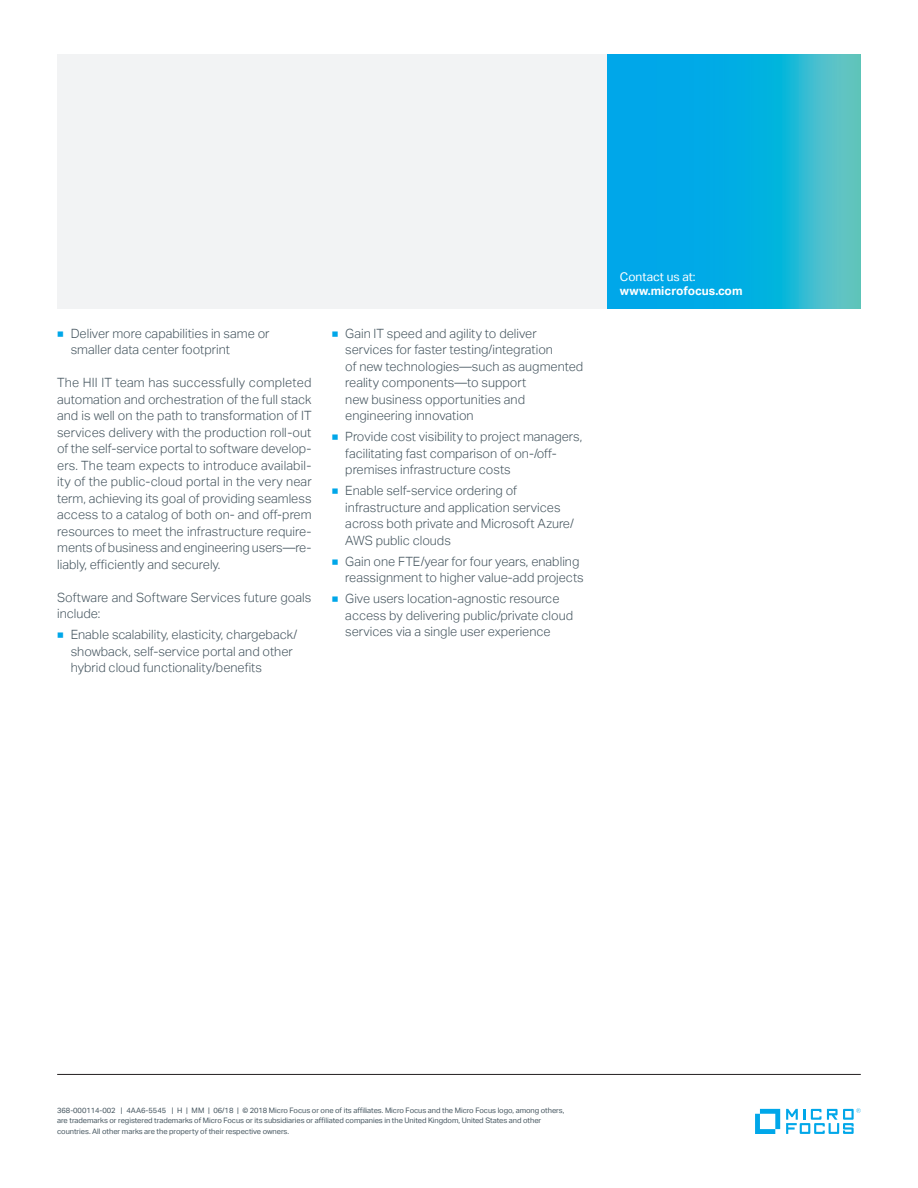
<style>
.page{position:relative;width:918px;height:1188px;background:#fff}
.page>*{position:absolute;margin:0;border:0;box-sizing:border-box;transform-origin:0 0}
.body_8_5_11-grey{font:300 12.75px/16.5px "Aktiv Grotesk";color:#45555f}
.Contact_URL_8_9_5-bo{font:700 12px "Aktiv Grotesk";color:#fff}
.Contact_8_9_5-regula{font:12px "Aktiv Grotesk";color:#fff}
.mousetype-legal_5_7{font:7.5px/10.5px "Aktiv Grotesk";letter-spacing:-.005em;color:#45555f}
.s1{font-size:11.25px;color:#00a7e9}
</style>
<div class="page">
<hr style="left:57px;top:1074px;width:804px;height:1px;background:#231f20">
<svg style="left:755px;top:1109px;width:25px;height:25px"></svg>
<svg style="left:786px;top:1108px;width:75px;height:26px"></svg>
<svg style="left:607px;top:54px;width:254px;height:254px;background:#14b1dd"></svg>
<div style="left:57px;top:54px;width:550px;height:254px;background:#f2f3f4"></div>
<p class="body_8_5_11-grey" style="left:71px;top:325px;width:200px;text-indent:-14px"><span class="s1">■</span> Deliver more capabilities in same or smaller data center footprint</p>
<p class="body_8_5_11-grey" style="left:57px;top:375px;width:256px;text-align:justify">The HII IT team has successfully completed automation and orchestration of the full stack and is well on the path to transformation of IT services delivery with the production roll-out of the self-service portal to software develop&shy;ers. The team expects to introduce availabil&shy;ity of the public-cloud portal in the very near term, achieving its goal of providing seamless access to a catalog of both on- and off-prem resources to meet the infrastructure require&shy;ments of business and engineering users—re&shy;liably, efficiently and securely.</p>
<p class="body_8_5_11-grey" style="left:57px;top:589px;width:256px">Software and Software Services future goals include:</p>
<p class="body_8_5_11-grey" style="left:71px;top:627px;width:228px;text-indent:-14px"><span class="s1">■</span> Enable scalability, elasticity, chargeback/ showback, self-service portal and other hybrid cloud functionality/benefits</p>
<p class="body_8_5_11-grey" style="left:345px;top:325px;width:240px;text-indent:-14px"><span class="s1">■</span> Gain IT speed and agility to deliver services for faster testing/integration<br>of new technologies—such as augmented reality components—to support<br>new business opportunities and engineering innovation</p>
<p class="body_8_5_11-grey" style="left:345px;top:429px;width:238px;text-indent:-14px"><span class="s1">■</span> Provide cost visibility to project managers, facilitating fast comparison of on-/off&shy;premises infrastructure costs</p>
<p class="body_8_5_11-grey" style="left:345px;top:483px;width:230px;text-indent:-14px"><span class="s1">■</span> Enable self-service ordering of infrastructure and application services across both private and Microsoft Azure/ AWS public clouds</p>
<p class="body_8_5_11-grey" style="left:345px;top:553px;width:240px;text-indent:-14px"><span class="s1">■</span> Gain one FTE/year for four years, enabling reassignment to higher value-add projects</p>
<p class="body_8_5_11-grey" style="left:345px;top:591px;width:229px;text-indent:-14px"><span class="s1">■</span> Give users location-agnostic resource access by delivering public/private cloud services via a single user experience</p>
<p class="Contact_8_9_5-regula" style="left:620px;top:269px;width:77px">Contact us at:</p>
<p class="Contact_URL_8_9_5-bo" style="left:620px;top:284px;width:124px">www.microfocus.com</p>
<p class="mousetype-legal_5_7" style="left:57px;top:1105px;width:509px">368-000114-002 | 4AA6-5545 | H | MM | 06/18 | © 2018 Micro Focus or one of its affiliates. Micro Focus and the Micro Focus logo, among others, are trademarks or registered trademarks of Micro Focus or its subsidiaries or affiliated companies in the United Kingdom, United States and other countries. All other marks are the property of their respective owners.</p>
</div>
